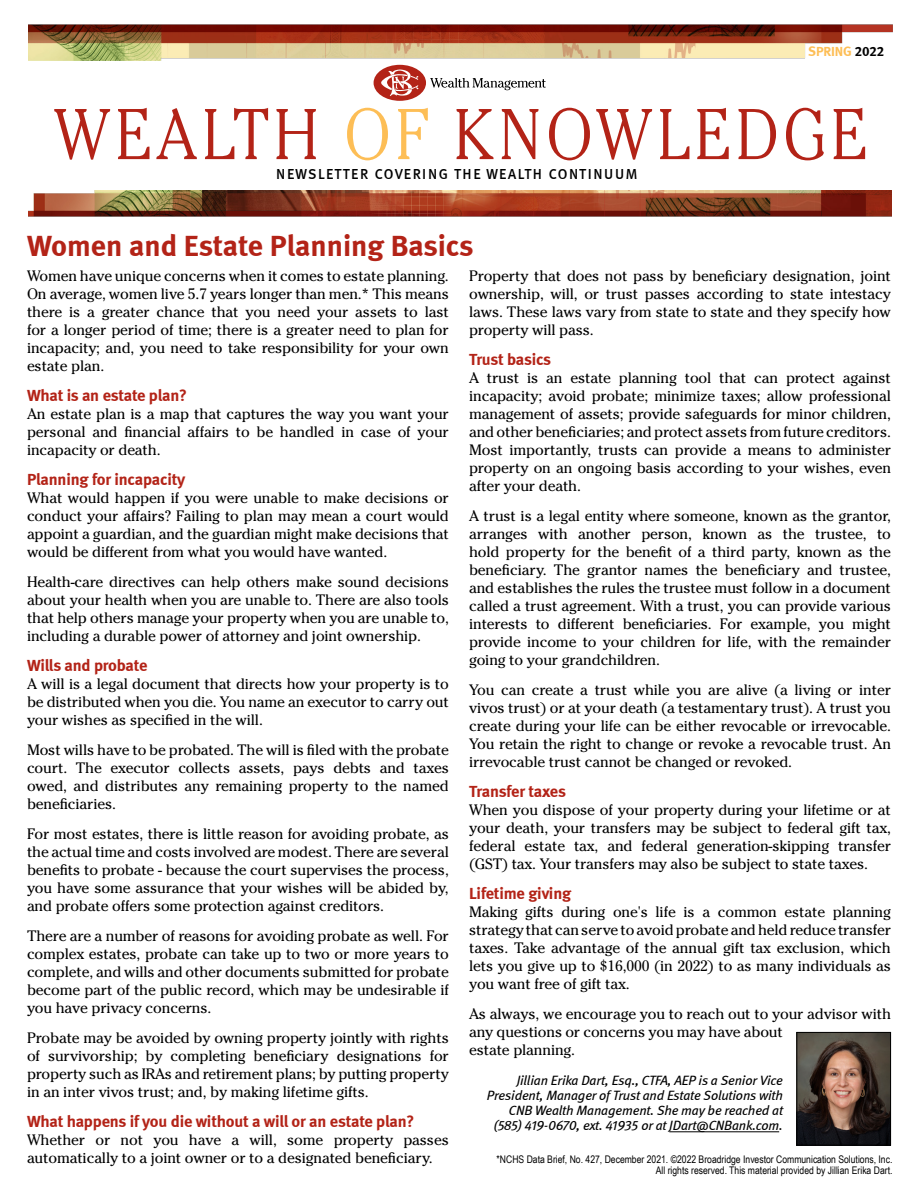
<style>
.page{position:relative;width:918px;height:1188px;background:#fff}
.page>*{position:absolute;margin:0;border:0;box-sizing:border-box;transform-origin:0 0}
.t1{font:300 71.25px "Cheltenham Std";letter-spacing:.08em;color:#b32317;scale:.89 1}
.t2{font:30px "Meta Bold LF";color:#b32317}
.t3{font:18.75px "Meta Book LF Caps";letter-spacing:.06em;color:#000;scale:.88 1}
.t4{font:16.5px "Meta Bold LF";letter-spacing:-.01em;color:#b32317}
.t5{font:15px/18px "Cheltenham Std";letter-spacing:-.01em;color:#000;text-align:justify}
.t6{font:italic 13.5px/15px "Meta";letter-spacing:-.01em;color:#000;text-align:right}
.t7{font:13.5px "Meta Bold LF";letter-spacing:-.01em;color:#fdbe56}
.t8{font:10.5px/10.5px "Arial Narrow";color:#000;text-align:right}
.s1{color:#000}
.s2{color:#fdbe56}
.s3{font-family:"Meta Book Italic Caps Expert";font-style:normal}
</style>
<div class="page">
<img style="left:28px;top:24px;width:864px;height:36px">
<img style="left:28px;top:190px;width:864px;height:27px">
<img style="left:798px;top:1034px;width:91px;height:110px">
<div style="left:796px;top:1032px;width:95px;height:114px;border:1px solid #000"></div>
<hr style="left:669px;top:1132px;width:110px;height:1px;background:#000">
<div style="left:372px;top:63px;width:56px;height:39px;border:3px solid #fff;border-radius:50%"></div>
<div style="left:374px;top:65px;width:52px;height:36px;background:#b32317;border-radius:50%"></div>
<svg style="left:381px;top:69px;width:38px;height:27px"></svg>
<svg style="left:430px;top:78px;width:116px;height:12px"></svg>
<p class="t7" style="left:808px;top:44px;width:78px">SPRING <span class="s1">2022</span></p>
<h1 class="t1" style="left:53px;top:93px;width:915px">WEALTH <span class="s2">OF</span> KNOWLEDGE</h1>
<p class="t3" style="left:276px;top:162px;width:413px">newsletter covering the wealth continuum</p>
<h2 class="t2" style="left:27px;top:228px;width:448px">Women and Estate Planning Basics</h2>
<p class="t5" style="left:27px;top:266px;width:423px">Women have unique concerns when it comes to estate planning.<br>On average, women live 5.7 years longer than men.* This means there is a greater chance that you need your assets to last for a longer period of time; there is a greater need to plan for incapacity; and, you need to take responsibility for your own estate plan.</p>
<p class="t4" style="left:27px;top:385px;width:162px">What is an estate plan?</p>
<p class="t5" style="left:27px;top:404px;width:423px">An estate plan is a map that captures the way you want your personal and financial affairs to be handled in case of your incapacity or death.</p>
<p class="t4" style="left:27px;top:469px;width:160px">Planning for incapacity</p>
<p class="t5" style="left:27px;top:488px;width:423px">What would happen if you were unable to make decisions or conduct your affairs? Failing to plan may mean a court would appoint a guardian, and the guardian might make decisions that would be different from what you would have wanted.</p>
<p class="t5" style="left:27px;top:572px;width:423px">Health-care directives can help others make sound decisions about your health when you are unable to. There are also tools that help others manage your property when you are unable to, including a durable power of attorney and joint ownership.</p>
<p class="t4" style="left:27px;top:655px;width:122px">Wills and probate</p>
<p class="t5" style="left:27px;top:674px;width:423px">A will is a legal document that directs how your property is to be distributed when you die. You name an executor to carry out your wishes as specified in the will.</p>
<p class="t5" style="left:27px;top:740px;width:423px">Most wills have to be probated. The will is filed with the probate court. The executor collects assets, pays debts and taxes owed, and distributes any remaining property to the named beneficiaries.</p>
<p class="t5" style="left:27px;top:824px;width:423px">For most estates, there is little reason for avoiding probate, as the actual time and costs involved are modest. There are several benefits to probate - because the court supervises the process, you have some assurance that your wishes will be abided by, and probate offers some protection against creditors.</p>
<p class="t5" style="left:27px;top:926px;width:423px">There are a number of reasons for avoiding probate as well. For complex estates, probate can take up to two or more years to complete, and wills and other documents submitted for probate become part of the public record, which may be undesirable if you have privacy concerns.</p>
<p class="t5" style="left:27px;top:1028px;width:423px">Probate may be avoided by owning property jointly with rights of survivorship; by completing beneficiary designations for property such as IRAs and retirement plans; by putting property in an inter vivos trust; and, by making lifetime gifts.</p>
<p class="t4" style="left:27px;top:1111px;width:389px">What happens if you die without a will or an estate plan?</p>
<p class="t5" style="left:27px;top:1130px;width:423px">Whether or not you have a will, some property passes automatically to a joint owner or to a designated beneficiary.</p>
<p class="t5" style="left:469px;top:266px;width:423px">Property that does not pass by beneficiary designation, joint ownership, will, or trust passes according to state intestacy laws. These laws vary from state to state and they specify how property will pass.</p>
<p class="t4" style="left:469px;top:349px;width:84px">Trust basics</p>
<p class="t5" style="left:469px;top:368px;width:423px">A trust is an estate planning tool that can protect against incapacity; avoid probate; minimize taxes; allow professional management of assets; provide safeguards for minor children, and other beneficiaries; and protect assets from future creditors.<br>Most importantly, trusts can provide a means to administer property on an ongoing basis according to your wishes, even after your death.</p>
<p class="t5" style="left:469px;top:506px;width:423px">A trust is a legal entity where someone, known as the grantor, arranges with another person, known as the trustee, to hold property for the benefit of a third party, known as the beneficiary. The grantor names the beneficiary and trustee, and establishes the rules the trustee must follow in a document called a trust agreement. With a trust, you can provide various interests to different beneficiaries. For example, you might provide income to your children for life, with the remainder going to your grandchildren.</p>
<p class="t5" style="left:469px;top:680px;width:423px">You can create a trust while you are alive (a living or inter vivos trust) or at your death (a testamentary trust). A trust you create during your life can be either revocable or irrevocable.<br>You retain the right to change or revoke a revocable trust. An irrevocable trust cannot be changed or revoked.</p>
<p class="t4" style="left:469px;top:781px;width:98px">Transfer taxes</p>
<p class="t5" style="left:469px;top:800px;width:423px">When you dispose of your property during your lifetime or at your death, your transfers may be subject to federal gift tax, federal estate tax, and federal generation-skipping transfer (GST) tax. Your transfers may also be subject to state taxes.</p>
<p class="t4" style="left:469px;top:883px;width:104px">Lifetime giving</p>
<p class="t5" style="left:469px;top:902px;width:423px">Making gifts during one's life is a common estate planning strategy that can serve to avoid probate and held reduce transfer taxes. Take advantage of the annual gift tax exclusion, which lets you give up to $16,000 (in 2022) to as many individuals as you want free of gift tax.</p>
<p class="t5" style="left:469px;top:1004px;width:423px;text-align:left">As always, we encourage you to reach out to your advisor with any questions or concerns you may have about<br>estate planning.</p>
<p class="t6" style="left:487px;top:1073px;width:298px">Jillian Erika Dart, Esq., CTFA, AEP is a Senior Vice President, Manager of Trust and Estate Solutions with CNB Wealth Management. She may be reached at (<span class="s3">585</span>) <span class="s3">419</span>-<span class="s3">0670</span>, ext. <span class="s3">41935</span> or at JDart@CNBank.com.</p>
<p class="t8" style="left:497px;top:1154px;width:397px">*NCHS Data Brief, No. 427, December 2021. ©2022 Broadridge Investor Communication Solutions, Inc.<br>All rights reserved. This material provided by Jillian Erika Dart.</p>
</div>
